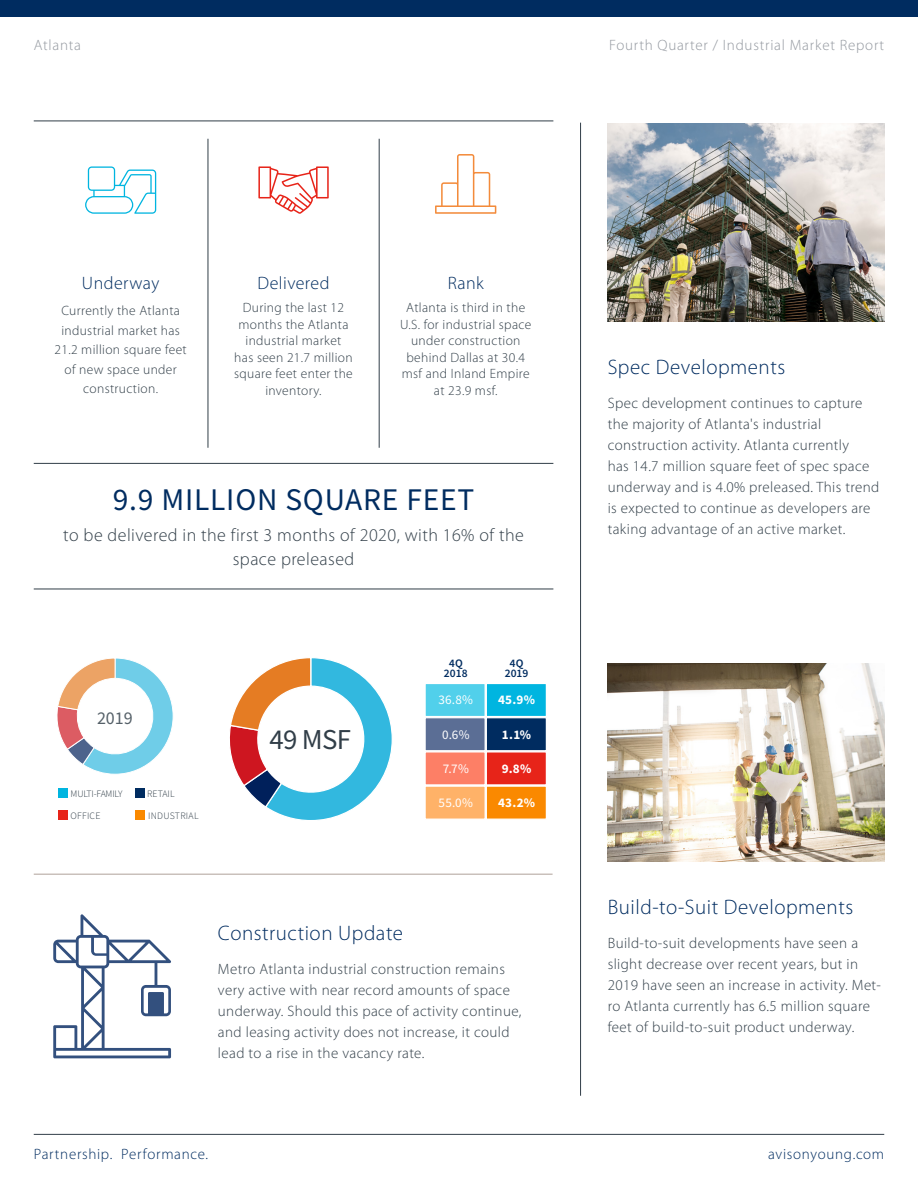
<style>
.page{position:relative;width:918px;height:1188px;background:#fff}
.page>*{position:absolute;margin:0;border:0;box-sizing:border-box;transform-origin:0 0}
.Blue_24pt_Center{font:31.5px "Source Sans Pro";letter-spacing:.025em;color:#002c60}
.Body_9pt{font:28.8px "Source Sans Pro";color:#313e48}
._14pt_Left{font:300 21px "Myriad Pro";letter-spacing:.025em;color:#002c60}
._12pt_Center{font:300 18px/24px "Myriad Pro";letter-spacing:.025em;color:#313e48;text-align:center}
._12pt_Center-2{font:300 18px "Myriad Pro";letter-spacing:.025em;color:#002c60}
.Dk_Blue_18pt_Cente{font:18px "Source Sans Pro";color:#566169}
.Body_10pt{font:300 15px/21px "Myriad Pro";letter-spacing:.025em;color:#313e48}
._10pt_Left{font:300 15px/21px "Myriad Pro";letter-spacing:.025em;color:#313e48}
._14pt_Left-2{font:300 15px/21px "Myriad Pro";letter-spacing:.025em;color:#313e48}
.t1{font:300 15px "Myriad Pro";letter-spacing:.045em;color:#002c60}
.Subtitle_10pt_Right{font:300 15px "Myriad Pro";letter-spacing:.05em;color:#93989f}
.Subtitle_10pt_Left{font:300 15px "Myriad Pro";letter-spacing:.05em;color:#93989f}
._9pt_Center{font:300 13.5px/16.5px "Myriad Pro";letter-spacing:.025em;color:#313e48;text-align:center}
.t2{font:13.2px "Source Sans Pro";color:#fff}
.t3{font:700 13.2px "Source Sans Pro";color:#fff}
.t4{font:600 11.55px "Source Sans Pro";letter-spacing:.015em;color:#002c60}
.Body_9pt-2{font:300 9.9px "Source Sans Pro";letter-spacing:-.02em;color:#313e48}
.Body_9pt-3{font:300 9.9px "Source Sans Pro";letter-spacing:.005em;color:#313e48}
.Body_9pt-4{font:300 9.9px "Source Sans Pro";letter-spacing:.025em;color:#313e48}
</style>
<div class="page">
<hr style="left:34px;top:1134px;width:850px;height:1px;background:#313e48">
<div style="left:0;top:0;width:918px;height:16px;background:#002c60"></div>
<hr style="left:580px;top:123px;width:1px;height:973px;background:#313e48">
<hr style="left:34px;top:121px;width:519px;height:1px;background:#313e48">
<hr style="left:34px;top:463px;width:519px;height:1px;background:#313e48">
<hr style="left:208px;top:139px;width:1px;height:309px;background:#313e48">
<hr style="left:379px;top:139px;width:1px;height:309px;background:#313e48">
<hr style="left:34px;top:589px;width:519px;height:1px;background:#313e48">
<hr style="left:34px;top:874px;width:519px;height:1px;background:#afa19a">
<svg style="left:230px;top:658px;width:162px;height:162px"></svg>
<svg style="left:57px;top:658px;width:116px;height:116px"></svg>
<div style="left:58px;top:788px;width:9px;height:9px;background:#00b5e0"></div>
<div style="left:135px;top:788px;width:10px;height:9px;background:#002c60"></div>
<div style="left:58px;top:811px;width:9px;height:9px;background:#e72419"></div>
<div style="left:135px;top:811px;width:10px;height:9px;background:#fa8900"></div>
<div style="left:425px;top:683px;width:61px;height:34px;background:#51d0eb;border:1px solid #fff"></div>
<div style="left:486px;top:683px;width:61px;height:34px;background:#00b5e0;border:1px solid #fff"></div>
<div style="left:425px;top:717px;width:61px;height:34px;background:#5b6e95;border:1px solid #fff"></div>
<div style="left:486px;top:717px;width:61px;height:34px;background:#002c60;border:1px solid #fff"></div>
<div style="left:425px;top:751px;width:61px;height:35px;background:#fd7f66;border:1px solid #fff"></div>
<div style="left:486px;top:751px;width:61px;height:35px;background:#e72419;border:1px solid #fff"></div>
<div style="left:425px;top:786px;width:61px;height:34px;background:#ffb268;border:1px solid #fff"></div>
<div style="left:486px;top:786px;width:61px;height:34px;background:#fa8900;border:1px solid #fff"></div>
<svg style="left:53px;top:914px;width:118px;height:144px"></svg>
<img style="left:608px;top:123px;width:276px;height:199px">
<img style="left:608px;top:664px;width:276px;height:198px">
<svg style="left:258px;top:166px;width:71px;height:48px"></svg>
<svg style="left:85px;top:166px;width:71px;height:48px"></svg>
<svg style="left:435px;top:154px;width:61px;height:60px"></svg>
<p class="Subtitle_10pt_Left" style="left:34px;top:35px;width:49px">Atlanta</p>
<p class="Subtitle_10pt_Right" style="left:609px;top:35px;width:277px">Fourth Quarter / Industrial Market Report</p>
<p class="_12pt_Center-2" style="left:82px;top:272px;width:79px">Underway</p>
<p class="_9pt_Center" style="left:55px;top:301px;width:134px;line-height:19.5px">Currently the Atlanta industrial market has<br>21.2 million square feet of new space under construction.</p>
<p class="_12pt_Center-2" style="left:257px;top:272px;width:74px">Delivered</p>
<p class="_9pt_Center" style="left:234px;top:299px;width:120px">During the last 12 months the Atlanta industrial market<br>has seen 21.7 million square feet enter the inventory.</p>
<p class="_12pt_Center-2" style="left:448px;top:272px;width:38px">Rank</p>
<p class="_9pt_Center" style="left:400px;top:299px;width:133px">Atlanta is third in the<br>U.S. for industrial space under construction behind Dallas at 30.4 msf and Inland Empire at 23.9 msf.</p>
<p class="Blue_24pt_Center" style="left:113px;top:480px;width:363px">9.9 MILLION SQUARE FEET</p>
<p class="_12pt_Center" style="left:63px;top:523px;width:462px">to be delivered in the first 3 months of 2020, with 16% of the space preleased</p>
<p class="Dk_Blue_18pt_Cente" style="left:97px;top:707px;width:37px">2019</p>
<p class="Body_9pt-2" style="left:71px;top:788px;width:54px">MULTI-FAMILY</p>
<p class="Body_9pt-3" style="left:147px;top:787px;width:29px">RETAIL</p>
<p class="Body_9pt-3" style="left:70px;top:810px;width:32px">OFFICE</p>
<p class="Body_9pt-4" style="left:148px;top:810px;width:52px">INDUSTRIAL</p>
<p class="Body_9pt" style="left:270px;top:722px;width:83px">49 MSF</p>
<p class="t4" style="left:449px;top:656px;width:16px">4Q</p>
<p class="t4" style="left:444px;top:665px;width:25px">2018</p>
<p class="t4" style="left:509px;top:656px;width:16px">4Q</p>
<p class="t4" style="left:505px;top:665px;width:25px">2019</p>
<p class="t2" style="left:439px;top:692px;width:36px">36.8%</p>
<p class="t3" style="left:498px;top:691px;width:38px">45.9%</p>
<p class="t2" style="left:442px;top:726px;width:29px">0.6%</p>
<p class="t3" style="left:502px;top:725px;width:31px">1.1%</p>
<p class="t2" style="left:443px;top:760px;width:28px">7.7%</p>
<p class="t3" style="left:502px;top:760px;width:31px">9.8%</p>
<p class="t2" style="left:439px;top:794px;width:36px">55.0%</p>
<p class="t3" style="left:498px;top:794px;width:38px">43.2%</p>
<p class="_14pt_Left" style="left:218px;top:920px;width:187px">Construction Update</p>
<p class="_10pt_Left" style="left:218px;top:959px;width:305px">Metro Atlanta industrial construction remains very active with near record amounts of space underway. Should this pace of activity continue, and leasing activity does not increase, it could lead to a rise in the vacancy rate.</p>
<p class="_14pt_Left" style="left:608px;top:354px;width:179px">Spec Developments</p>
<p class="Body_10pt" style="left:608px;top:392px;width:273px">Spec development continues to capture the majority of Atlanta's industrial construction activity. Atlanta currently<br>has 14.7 million square feet of spec space underway and is 4.0% preleased. This trend is expected to continue as developers are taking advantage of an active market.</p>
<p class="_14pt_Left" style="left:608px;top:894px;width:247px">Build-to-Suit Developments</p>
<p class="_14pt_Left-2" style="left:608px;top:932px;width:275px">Build-to-suit developments have seen a slight decrease over recent years, but in 2019 have seen an increase in activity. Met&shy;ro Atlanta currently has 6.5 million square feet of build-to-suit product underway.</p>
<p class="t1" style="left:34px;top:1145px;width:176px">Partnership. Performance.</p>
<p class="t1" style="left:768px;top:1145px;width:117px">avisonyoung.com</p>
</div>
